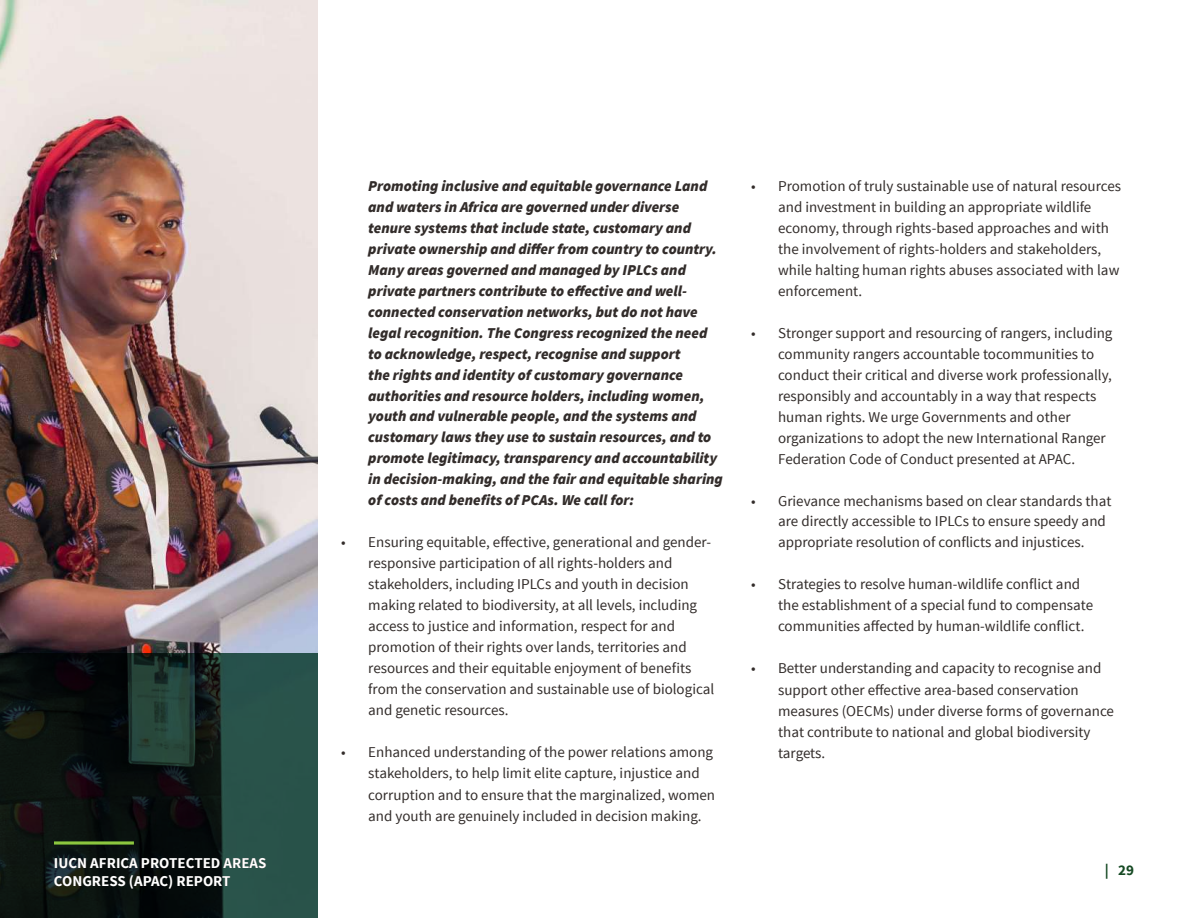
<style>
.page{position:relative;width:1188px;height:918px;background:#fff}
.page>*{position:absolute;margin:0;border:0;box-sizing:border-box;transform-origin:0 0}
.t1{font:15px/21px "Source Sans Pro";color:#322c2a}
.t2{font:italic 900 15px/21px "Source Sans Pro";color:#322c2a}
.t3{font:700 15px/18px "Source Sans Pro";color:#fff}
.t4{font:700 15px "Source Sans Pro";color:#164a24}
</style>
<div class="page">
<img style="left:0;top:1px;width:317px;height:652px">
<svg style="left:0;top:653px;width:317px;height:265px;background:#152824"></svg>
<hr style="left:54px;top:842px;width:80px;height:2px;background:#8dc63f">
<p class="t3" style="left:54px;top:855px;width:214px">IUCN AFRICA PROTECTED AREAS<br>CONGRESS (APAC) REPORT</p>
<p class="t2" style="left:368px;top:175px;width:356px">Promoting inclusive and equitable governance Land and waters in Africa are governed under diverse tenure systems that include state, customary and private ownership and differ from country to country.<br>Many areas governed and managed by IPLCs and private partners contribute to effective and well&shy;connected conservation networks, but do not have legal recognition. The Congress recognized the need to acknowledge, respect, recognise and support<br>the rights and identity of customary governance authorities and resource holders, including women, youth and vulnerable people, and the systems and customary laws they use to sustain resources, and to promote legitimacy, transparency and accountability in decision-making, and the fair and equitable sharing of costs and benefits of PCAs. We call for:</p>
<p class="t1" style="left:368px;top:532px;width:347px;text-indent:-27px">• Ensuring equitable, effective, generational and gender&shy;responsive participation of all rights-holders and stakeholders, including IPLCs and youth in decision making related to biodiversity, at all levels, including access to justice and information, respect for and promotion of their rights over lands, territories and resources and their equitable enjoyment of benefits from the conservation and sustainable use of biological and genetic resources.</p>
<p class="t1" style="left:368px;top:742px;width:348px;text-indent:-27px">• Enhanced understanding of the power relations among stakeholders, to help limit elite capture, injustice and corruption and to ensure that the marginalized, women and youth are genuinely included in decision making.</p>
<p class="t1" style="left:778px;top:175px;width:344px;text-indent:-27px">• Promotion of truly sustainable use of natural resources and investment in building an appropriate wildlife economy, through rights-based approaches and with the involvement of rights-holders and stakeholders, while halting human rights abuses associated with law enforcement.</p>
<p class="t1" style="left:778px;top:322px;width:336px;text-indent:-27px">• Stronger support and resourcing of rangers, including community rangers accountable tocommunities to conduct their critical and diverse work professionally, responsibly and accountably in a way that respects human rights. We urge Governments and other organizations to adopt the new International Ranger Federation Code of Conduct presented at APAC.</p>
<p class="t1" style="left:778px;top:490px;width:335px;text-indent:-27px">• Grievance mechanisms based on clear standards that are directly accessible to IPLCs to ensure speedy and appropriate resolution of conflicts and injustices.</p>
<p class="t1" style="left:778px;top:574px;width:317px;text-indent:-27px">• Strategies to resolve human-wildlife conflict and the establishment of a special fund to compensate communities affected by human-wildlife conflict.</p>
<p class="t1" style="left:778px;top:658px;width:337px;text-indent:-27px">• Better understanding and capacity to recognise and support other effective area-based conservation measures (OECMs) under diverse forms of governance that contribute to national and global biodiversity targets.</p>
<p class="t4" style="left:1105px;top:861px;width:31px">| 29</p>
</div>
